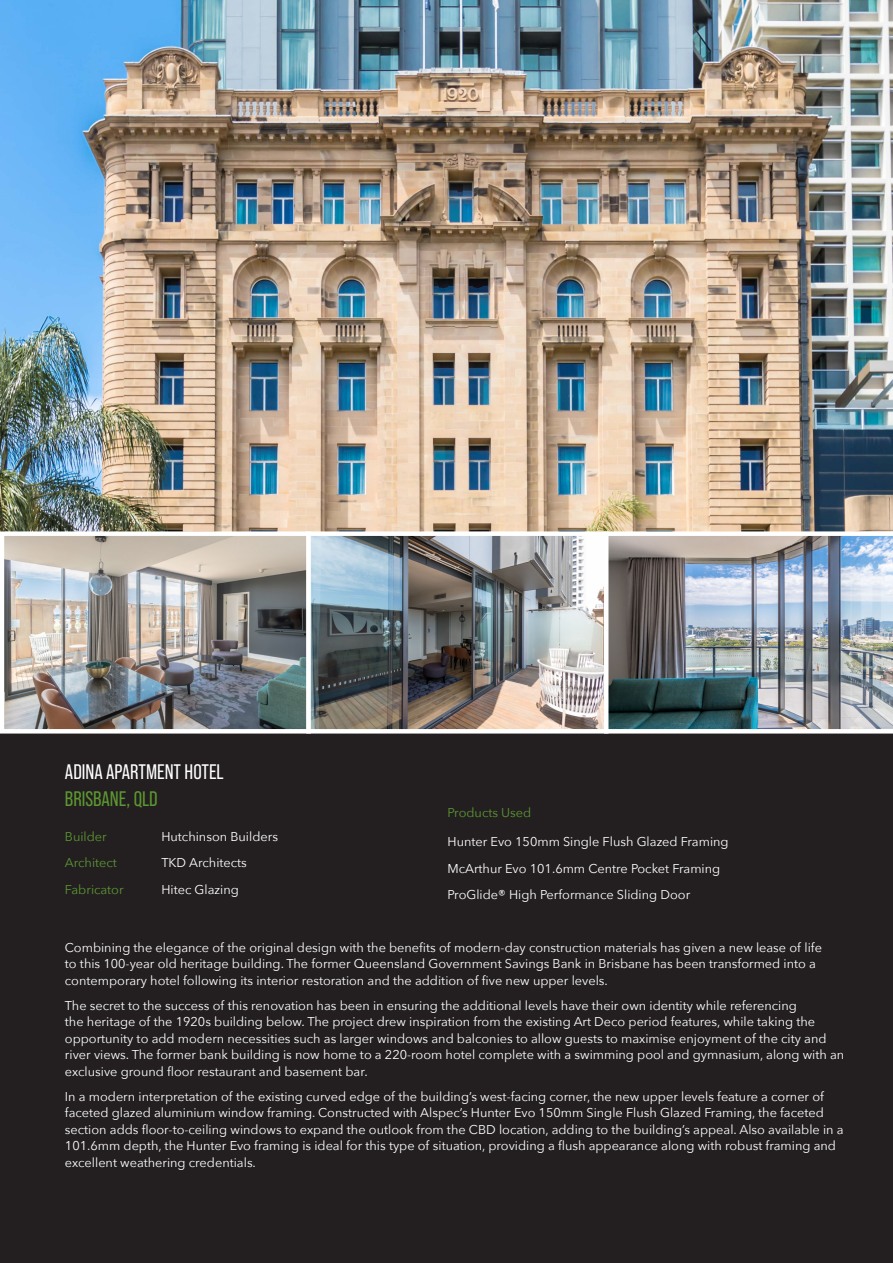
<style>
.page{position:relative;width:893px;height:1263px;background:#231f20}
.page>*{position:absolute;margin:0;border:0;box-sizing:border-box;transform-origin:0 0}
.t1{font:21px "Bebas Neue Pro";color:#fff}
.t2{font:21px "Bebas Neue Pro";color:#5c9731}
.t3{font:12.75px/16.5px "Avenir Next";color:#fff}
.t4{font:12.75px/26.5px "Avenir Next";color:#5c9731}
</style>
<div class="page">
<img style="left:0;top:0;width:893px;height:531px">
<img style="left:5px;top:536px;width:598px;height:192px">
<div style="left:0;top:531px;width:311px;height:202px;border:4px solid #fff"></div>
<div style="left:306px;top:531px;width:302px;height:202px;border:4px solid #fff"></div>
<img style="left:604px;top:531px;width:289px;height:202px">
<h1 class="t1" style="left:65px;top:760px;width:160px">ADINA APARTMENT HOTEL</h1>
<h1 class="t2" style="left:65px;top:787px;width:94px">BRISBANE, QLD</h1>
<p class="t4" style="left:447px;top:799px;width:85px">Products Used</p>
<p class="t3" style="left:447px;top:828px;width:283px;line-height:26.5px">Hunter Evo 150mm Single Flush Glazed Framing<br>McArthur Evo 101.6mm Centre Pocket Framing<br>ProGlide® High Performance Sliding Door</p>
<p class="t3" style="left:65px;top:938px;width:758px">Combining the elegance of the original design with the benefits of modern-day construction materials has given a new lease of life to this 100-year old heritage building. The former Queensland Government Savings Bank in Brisbane has been transformed into a contemporary hotel following its interior restoration and the addition of five new upper levels.</p>
<p class="t3" style="left:65px;top:996px;width:781px">The secret to the success of this renovation has been in ensuring the additional levels have their own identity while referencing<br>the heritage of the 1920s building below. The project drew inspiration from the existing Art Deco period features, while taking the opportunity to add modern necessities such as larger windows and balconies to allow guests to maximise enjoyment of the city and river views. The former bank building is now home to a 220-room hotel complete with a swimming pool and gymnasium, along with an exclusive ground floor restaurant and basement bar.</p>
<p class="t3" style="left:65px;top:1087px;width:780px">In a modern interpretation of the existing curved edge of the building’s west-facing corner, the new upper levels feature a corner of faceted glazed aluminium window framing. Constructed with Alspec’s Hunter Evo 150mm Single Flush Glazed Framing, the faceted section adds floor-to-ceiling windows to expand the outlook from the CBD location, adding to the building’s appeal. Also available in a 101.6mm depth, the Hunter Evo framing is ideal for this type of situation, providing a flush appearance along with robust framing and excellent weathering credentials.</p>
<p class="t4" style="left:65px;top:823px;width:60px">Builder<br>Architect<br>Fabricator</p>
<p class="t3" style="left:161px;top:823px;width:118px;line-height:26.5px">Hutchinson Builders<br>TKD Architects<br>Hitec Glazing</p>
</div>
